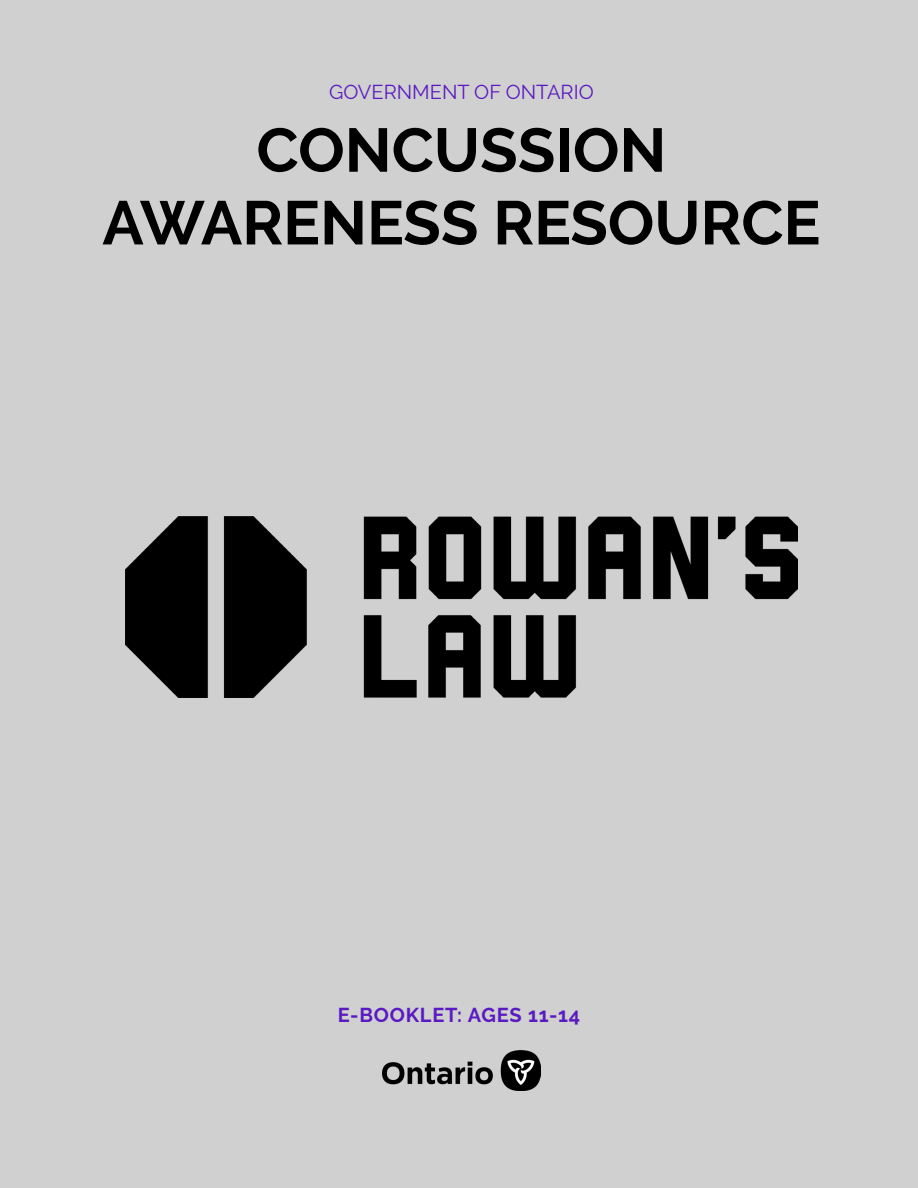
<style>
.page{position:relative;width:918px;height:1188px;background:#d1d0d0}
.page>*{position:absolute;margin:0;border:0;box-sizing:border-box;transform-origin:0 0}
.t1{font:700 61.5px "Raleway";color:#000}
.H4{font:19.95px "Raleway";color:#591ac2}
.H4-2{font:700 19.95px "Raleway";letter-spacing:.04em;color:#591ac2}
</style>
<div class="page">
<img style="left:125px;top:516px;width:673px;height:182px">
<img style="left:382px;top:1051px;width:159px;height:40px">
<h1 class="H4" style="left:329px;top:80px;width:266px">GOVERNMENT OF ONTARIO</h1>
<h1 class="t1" style="left:256px;top:115px;width:411px">CONCUSSION</h1>
<h1 class="t1" style="left:102px;top:188px;width:720px">AWARENESS RESOURCE</h1>
<h1 class="H4-2" style="left:338px;top:1004px;width:244px">E-BOOKLET: AGES 11-14</h1>
</div>
